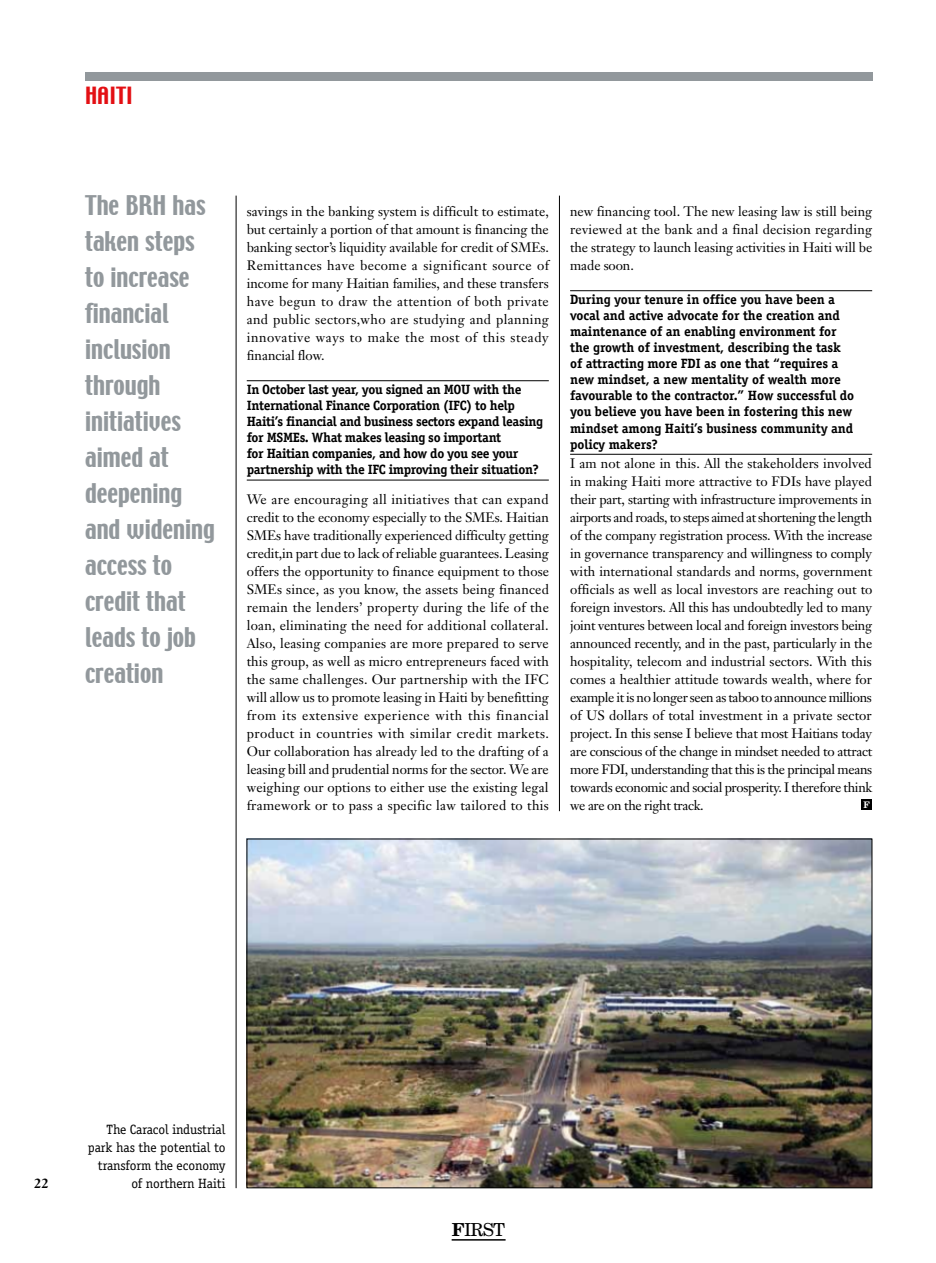
<style>
.page{position:relative;width:936px;height:1263px;background:#fff}
.page>*{position:absolute;margin:0;border:0;box-sizing:border-box;transform-origin:0 0}
.t1{font:24px/36px "Techno";color:#92989c}
.t2{font:21px "Techno";color:#e30f13}
.t3{font:18px "New Century Schlbk";color:#000}
.t4{font:13.5px/18px "Janson Text";letter-spacing:-.005em;color:#000;text-align:justify}
.t5{font:700 13.5px/16px "Officina Serif";letter-spacing:-.005em;color:#000}
.t6{font:700 13.5px/16px "Officina Serif";letter-spacing:-.025em;color:#000}
.t7{font:13.5px/18px "Officina Serif";letter-spacing:-.005em;color:#000;text-align:right}
.t8{font:700 13.5px "Janson Text";color:#000}
.t9{font:700 9px "New Century Schlbk";color:#fff}
.s1{font-weight:700}
</style>
<div class="page">
<hr style="left:236px;top:196px;width:1px;height:992px;background:#000">
<hr style="left:559px;top:196px;width:1px;height:615px;background:#000">
<div style="left:85px;top:72px;width:787px;height:9px;background:#92989c"></div>
<hr style="left:247px;top:380px;width:302px;height:1px;background:#000">
<hr style="left:247px;top:480px;width:302px;height:1px;background:#000">
<hr style="left:570px;top:290px;width:302px;height:1px;background:#000">
<hr style="left:570px;top:454px;width:302px;height:1px;background:#000">
<div style="left:861px;top:799px;width:11px;height:11px;background:#000"></div>
<hr style="left:451px;top:1239px;width:54px;height:1px;background:#000">
<img style="left:249px;top:841px;width:621px;height:345px">
<h2 class="t2" style="left:85px;top:81px;width:49px">HAITI</h2>
<h1 class="t1" style="left:85px;top:188px;width:131px">The BRH has taken steps to increase financial inclusion through initiatives aimed at deepening and widening access to credit that leads to job creation</h1>
<p class="t4" style="left:247px;top:202px;width:304px">savings in the banking system is difficult to estimate, but certainly a portion of that amount is financing the banking sector’s liquidity available for credit of SMEs.<br>Remittances have become a significant source of income for many Haitian families, and these transfers have begun to draw the attention of both private and public sectors,who are studying and planning innovative ways to make the most of this steady financial flow.</p>
<p class="t6" style="left:247px;top:381px;width:298px">In October last year, you signed an MOU with the International Finance Corporation (IFC) to help Haiti’s financial and business sectors expand leasing for MSMEs. What makes leasing so important<br>for Haitian companies, and how do you see your partnership with the IFC improving their situation?</p>
<p class="t4" style="left:247px;top:490px;width:304px">We are encouraging all initiatives that can expand credit to the economy especially to the SMEs. Haitian SMEs have traditionally experienced difficulty getting credit,in part due to lack of reliable guarantees. Leasing offers the opportunity to finance equipment to those SMEs since, as you know, the assets being financed remain the lenders’ property during the life of the loan, eliminating the need for additional collateral.<br>Also, leasing companies are more prepared to serve this group, as well as micro entrepreneurs faced with the same challenges. Our partnership with the IFC will allow us to promote leasing in Haiti by benefitting from its extensive experience with this financial product in countries with similar credit markets.<br>Our collaboration has already led to the drafting of a leasing bill and prudential norms for the sector. We are weighing our options to either use the existing legal framework or to pass a specific law tailored to this</p>
<p class="t4" style="left:570px;top:202px;width:303px">new financing tool. The new leasing law is still being reviewed at the bank and a final decision regarding the strategy to launch leasing activities in Haiti will be made soon.</p>
<p class="t5" style="left:570px;top:291px;width:286px">During your tenure in office you have been a vocal and active advocate for the creation and maintenance of an enabling environment for the growth of investment, describing the task of attracting more FDI as one that “requires a new mindset, a new mentality of wealth more favourable to the contractor.” How successful do you believe you have been in fostering this new mindset among Haiti’s business community and policy makers?</p>
<p class="t4" style="left:570px;top:454px;width:304px">I am not alone in this. All the stakeholders involved in making Haiti more attractive to FDIs have played their part, starting with infrastructure improvements in airports and roads, to steps aimed at shortening the length of the company registration process. With the increase in governance transparency and willingness to comply with international standards and norms, government officials as well as local investors are reaching out to foreign investors. All this has undoubtedly led to many joint ventures between local and foreign investors being announced recently, and in the past, particularly in the hospitality, telecom and industrial sectors. With this comes a healthier attitude towards wealth, where for example it is no longer seen as taboo to announce millions of US dollars of total investment in a private sector project. In this sense I believe that most Haitians today are conscious of the change in mindset needed to attract more FDI, understanding that this is the principal means towards economic and social prosperity. I therefore think we are on the right track.</p>
<p class="t9" style="left:863px;top:799px;width:8px">F</p>
<p class="t8" style="left:34px;top:1174px;width:17px">22</p>
<p class="t7" style="left:88px;top:1120px;width:139px">The Caracol industrial park has the potential to transform the economy of northern Haiti</p>
<h3 class="t3" style="left:452px;top:1218px;width:55px"><span class="s1">F</span>IRST</h3>
</div>
